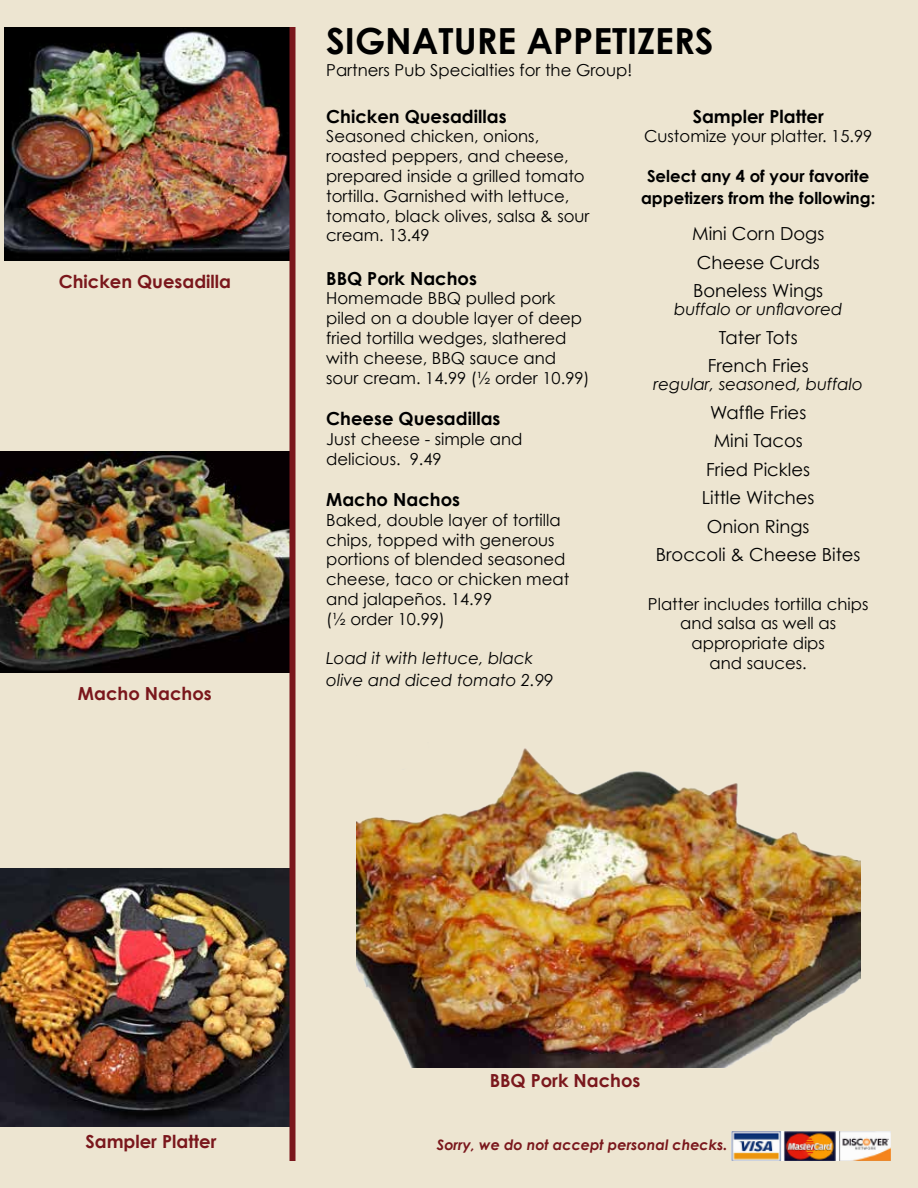
<style>
.page{position:relative;width:918px;height:1188px;background:#ede5d1}
.page>*{position:absolute;margin:0;border:0;box-sizing:border-box;transform-origin:0 0}
.t1{font:700 36px "Century Gothic";color:#000}
.t2{font:18px/28.5px "Century Gothic";color:#000;text-align:center}
.t3{font:700 18px "Century Gothic";color:#000}
.t4{font:700 18px "Century Gothic";color:#7a171c}
.t5{font:16.5px/19.8px "Century Gothic";color:#000}
.t6{font:italic 16.5px/21.6px "Century Gothic";color:#000}
.t7{font:700 16.5px/21.6px "Century Gothic";color:#000;text-align:center}
.t8{font:italic 700 14.4px "Century Gothic";color:#7a171c}
</style>
<div class="page">
<img style="left:356px;top:748px;width:505px;height:319px">
<img style="left:732px;top:1131px;width:159px;height:30px">
<img style="left:4px;top:27px;width:286px;height:233px">
<img style="left:0;top:451px;width:290px;height:221px">
<img style="left:0;top:868px;width:290px;height:258px">
<div style="left:290px;top:27px;width:6px;height:1134px;background:#7a171c"></div>
<p class="t4" style="left:59px;top:270px;width:174px">Chicken Quesadilla</p>
<p class="t4" style="left:78px;top:683px;width:135px">Macho Nachos</p>
<h1 class="t1" style="left:326px;top:18px;width:389px">SIGNATURE APPETIZERS</h1>
<p class="t5" style="left:326px;top:60px;width:307px">Partners Pub Specialties for the Group!</p>
<p class="t3" style="left:326px;top:105px;width:182px">Chicken Quesadillas</p>
<p class="t5" style="left:326px;top:126px;width:265px">Seasoned chicken, onions, roasted peppers, and cheese, prepared inside a grilled tomato tortilla. Garnished with lettuce, tomato, black olives, salsa &amp; sour cream. 13.49</p>
<p class="t3" style="left:326px;top:267px;width:152px">BBQ Pork Nachos</p>
<p class="t5" style="left:326px;top:288px;width:265px">Homemade BBQ pulled pork piled on a double layer of deep fried tortilla wedges, slathered with cheese, BBQ sauce and sour cream. 14.99 (½ order 10.99)</p>
<p class="t3" style="left:326px;top:407px;width:176px">Cheese Quesadillas</p>
<p class="t5" style="left:326px;top:429px;width:198px">Just cheese - simple and delicious. 9.49</p>
<p class="t3" style="left:326px;top:488px;width:135px">Macho Nachos</p>
<p class="t5" style="left:326px;top:510px;width:245px">Baked, double layer of tortilla chips, topped with generous portions of blended seasoned cheese, taco or chicken meat and jalapeños. 14.99<br>(½ order 10.99)</p>
<p class="t6" style="left:326px;top:647px;width:229px">Load it with lettuce, black olive and diced tomato 2.99</p>
<p class="t3" style="left:693px;top:105px;width:133px">Sampler Platter</p>
<p class="t5" style="left:644px;top:126px;width:230px">Customize your platter. 15.99</p>
<p class="t7" style="left:641px;top:165px;width:236px">Select any 4 of your favorite appetizers from the following:</p>
<p class="t2" style="left:692px;top:219px;width:134px;text-align:left">Mini Corn Dogs<br>Cheese Curds<br>Boneless Wings</p>
<p class="t6" style="left:674px;top:298px;width:170px">buffalo or unflavored</p>
<p class="t2" style="left:708px;top:323px;width:102px">Tater Tots<br>French Fries</p>
<p class="t6" style="left:654px;top:373px;width:211px">regular, seasoned, buffalo</p>
<p class="t2" style="left:656px;top:398px;width:206px">Waffle Fries<br>Mini Tacos<br>Fried Pickles<br>Little Witches<br>Onion Rings<br>Broccoli &amp; Cheese Bites</p>
<p class="t5" style="left:648px;top:594px;width:222px;text-align:center">Platter includes tortilla chips and salsa as well as appropriate dips<br>and sauces.</p>
<p class="t4" style="left:85px;top:1130px;width:133px">Sampler Platter</p>
<p class="t4" style="left:490px;top:1069px;width:152px">BBQ Pork Nachos</p>
<p class="t8" style="left:437px;top:1135px;width:292px">Sorry, we do not accept personal checks.</p>
</div>
